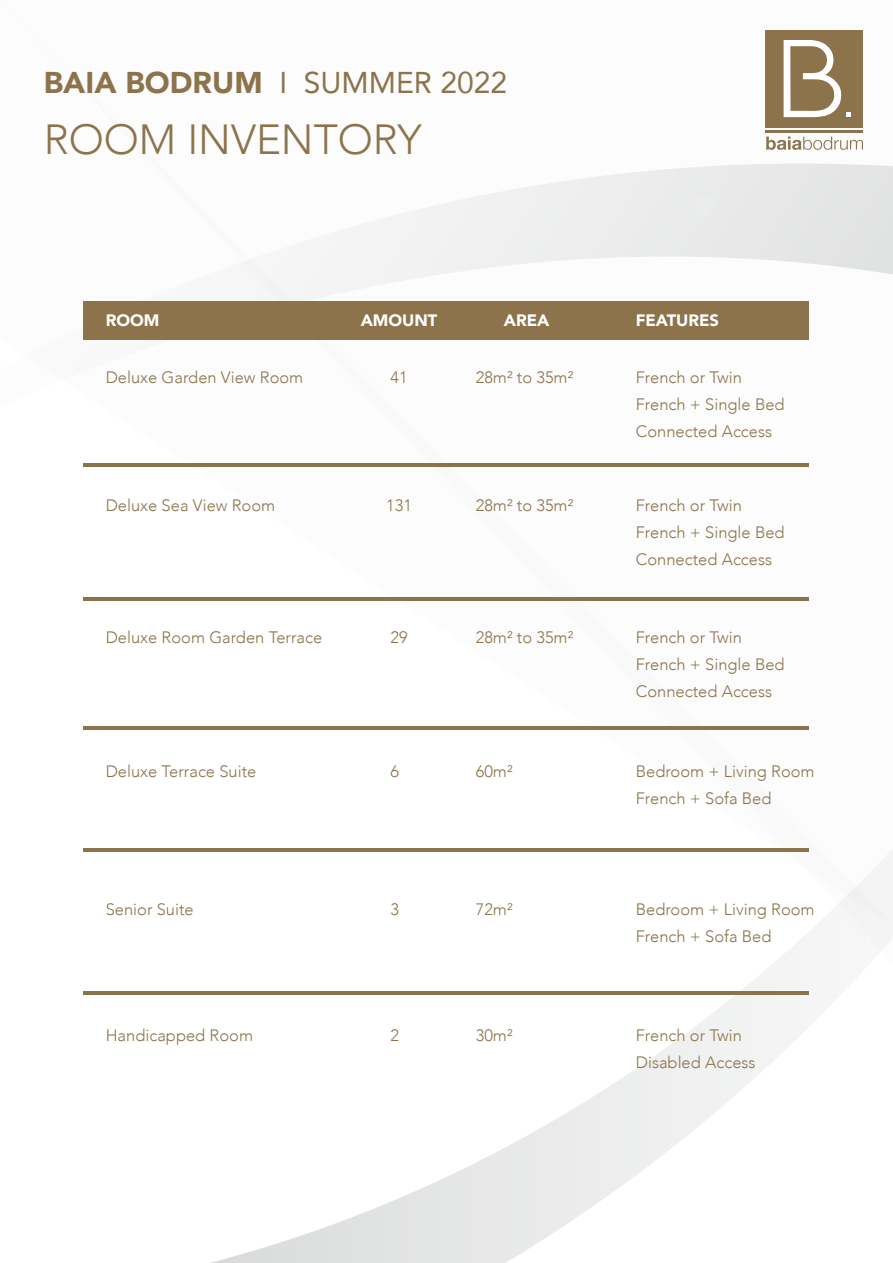
<style>
.page{position:relative;width:893px;height:1263px;background:#fff}
.page>*{position:absolute;margin:0;border:0;box-sizing:border-box;transform-origin:0 0}
.t1{font:300 42.15px "Avenir";color:#8c734b}
.t2{font:30px "Avenir";color:#8c734b}
.t3{font:300 16.5px/27px "Avenir";color:#8c734b}
.t4{font:900 16.5px "Avenir";color:#fff}
.s1{font-weight:900}
</style>
<div class="page">
<svg style="left:83px;top:164px;width:810px;height:176px"></svg>
<svg style="left:162px;top:848px;width:731px;height:415px"></svg>
<div style="left:84px;top:302px;width:725px;height:38px;background:#8c734b"></div>
<hr style="left:84px;top:463px;width:725px;height:4px;background:#8c734b">
<hr style="left:84px;top:597px;width:725px;height:3px;background:#8c734b">
<hr style="left:84px;top:727px;width:725px;height:3px;background:#8c734b">
<hr style="left:84px;top:849px;width:725px;height:3px;background:#8c734b">
<hr style="left:84px;top:991px;width:725px;height:3px;background:#8c734b">
<svg style="left:766px;top:137px;width:97px;height:13px"></svg>
<hr style="left:766px;top:131px;width:97px;height:2px;background:#8c734b">
<div style="left:766px;top:30px;width:97px;height:97px;background:#8c734b"></div>
<svg style="left:784px;top:40px;width:67px;height:77px"></svg>
<h2 class="t2" style="left:44px;top:58px;width:465px"><span class="s1">BAIA BODRUM</span> I SUMMER 2022</h2>
<h1 class="t1" style="left:44px;top:114px;width:379px">ROOM INVENTORY</h1>
<p class="t4" style="left:106px;top:306px;width:55px">ROOM</p>
<p class="t4" style="left:361px;top:306px;width:78px">AMOUNT</p>
<p class="t4" style="left:504px;top:306px;width:47px">AREA</p>
<p class="t4" style="left:636px;top:306px;width:85px">FEATURES</p>
<p class="t3" style="left:106px;top:364px;width:199px">Deluxe Garden View Room</p>
<p class="t3" style="left:390px;top:364px;width:19px">41</p>
<p class="t3" style="left:476px;top:364px;width:99px">28m² to 35m²</p>
<p class="t3" style="left:636px;top:364px;width:150px">French or Twin<br>French + Single Bed<br>Connected Access</p>
<p class="t3" style="left:106px;top:492px;width:171px">Deluxe Sea View Room</p>
<p class="t3" style="left:386px;top:492px;width:27px">131</p>
<p class="t3" style="left:476px;top:492px;width:99px">28m² to 35m²</p>
<p class="t3" style="left:636px;top:492px;width:150px">French or Twin<br>French + Single Bed<br>Connected Access</p>
<p class="t3" style="left:106px;top:624px;width:218px">Deluxe Room Garden Terrace</p>
<p class="t3" style="left:390px;top:624px;width:19px">29</p>
<p class="t3" style="left:476px;top:624px;width:99px">28m² to 35m²</p>
<p class="t3" style="left:636px;top:624px;width:150px">French or Twin<br>French + Single Bed<br>Connected Access</p>
<p class="t3" style="left:106px;top:757px;width:152px">Deluxe Terrace Suite</p>
<p class="t3" style="left:390px;top:757px;width:10px">6</p>
<p class="t3" style="left:476px;top:757px;width:38px">60m²</p>
<p class="t3" style="left:636px;top:757px;width:180px">Bedroom + Living Room<br>French + Sofa Bed</p>
<p class="t3" style="left:106px;top:895px;width:90px">Senior Suite</p>
<p class="t3" style="left:390px;top:895px;width:10px">3</p>
<p class="t3" style="left:476px;top:895px;width:38px">72m²</p>
<p class="t3" style="left:636px;top:895px;width:180px">Bedroom + Living Room<br>French + Sofa Bed</p>
<p class="t3" style="left:106px;top:1022px;width:149px">Handicapped Room</p>
<p class="t3" style="left:390px;top:1022px;width:10px">2</p>
<p class="t3" style="left:476px;top:1022px;width:38px">30m²</p>
<p class="t3" style="left:636px;top:1022px;width:121px">French or Twin<br>Disabled Access</p>
</div>
